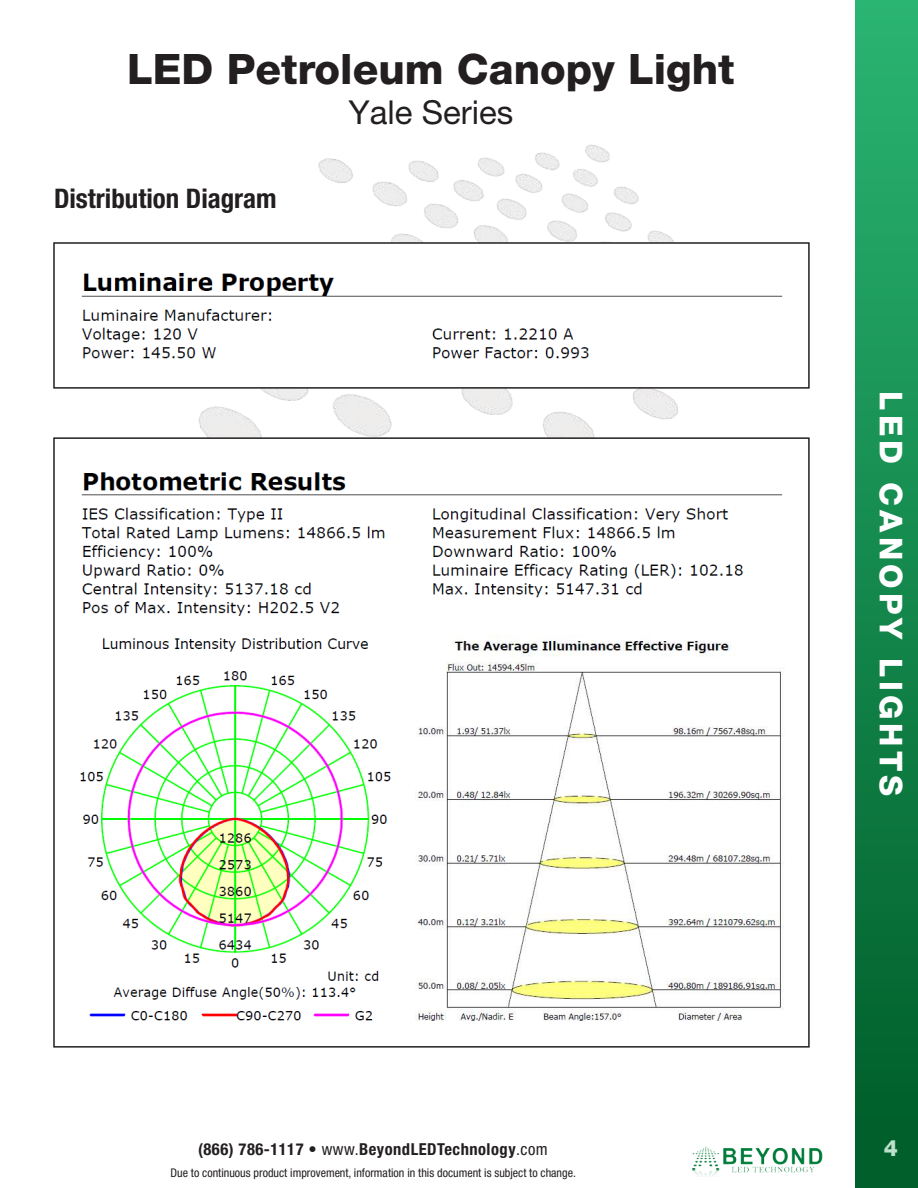
<style>
.page{position:relative;width:918px;height:1188px;background:#fff}
.page>*{position:absolute;margin:0;border:0;box-sizing:border-box;transform-origin:0 0}
.t1{font:800 42px "Helvetica Neue LT Std";color:#231f20}
.t2{font:33px "Helvetica Neue LT Pro";color:#231f20}
.t3{font:800 31.5px "Helvetica Neue LT Std";letter-spacing:.13em;color:#fff}
.t4{font:700 condensed 27px "Helvetica Neue LT Std";color:#231f20}
.t5{font:800 22.5px "Helvetica Neue LT Std";color:#bbe1ca}
.t6{font:700 condensed 16.5px "Helvetica Neue LT Std";letter-spacing:.03em;color:#231f20}
.t7{font:condensed 12px "Helvetica Neue LT Pro";color:#231f20}
.s1{font-family:"Helvetica Neue LT Pro";font-weight:400}
</style>
<div class="page">
<div style="left:855px;top:0;width:63px;height:1188px;background:linear-gradient(to bottom,#2ab471,#005b27)"></div>
<img style="left:692px;top:1146px;width:131px;height:31px">
<img style="left:198px;top:145px;width:480px;height:292px">
<div style="left:54px;top:243px;width:755px;height:145px;background:#fff"></div>
<div style="left:53px;top:242px;width:757px;height:147px;border:2px solid #231f20"></div>
<img style="left:80px;top:637px;width:311px;height:384px">
<img style="left:81px;top:472px;width:702px;height:144px">
<img style="left:81px;top:272px;width:702px;height:87px">
<img style="left:415px;top:635px;width:370px;height:386px">
<h1 class="t1" style="left:127px;top:53px;width:609px">LED Petroleum Canopy Light</h1>
<h2 class="t2" style="left:348px;top:99px;width:166px">Yale Series</h2>
<h3 class="t4" style="left:54px;top:189px;width:224px">Distribution Diagram</h3>
<h3 class="t3" style="left:903px;top:391px;width:406px;rotate:90deg">LED CANOPY LIGHTS</h3>
<h3 class="t6" style="left:198px;top:1143px;width:351px">(866) 786-1117 <span class="s1">• www.</span>BeyondLEDTechnology<span class="s1">.com</span></h3>
<h3 class="t5" style="left:884px;top:1139px;width:16px">4</h3>
<p class="t7" style="left:171px;top:1168px;width:407px">Due to continuous product improvement, information in this document is subject to change.</p>
</div>
